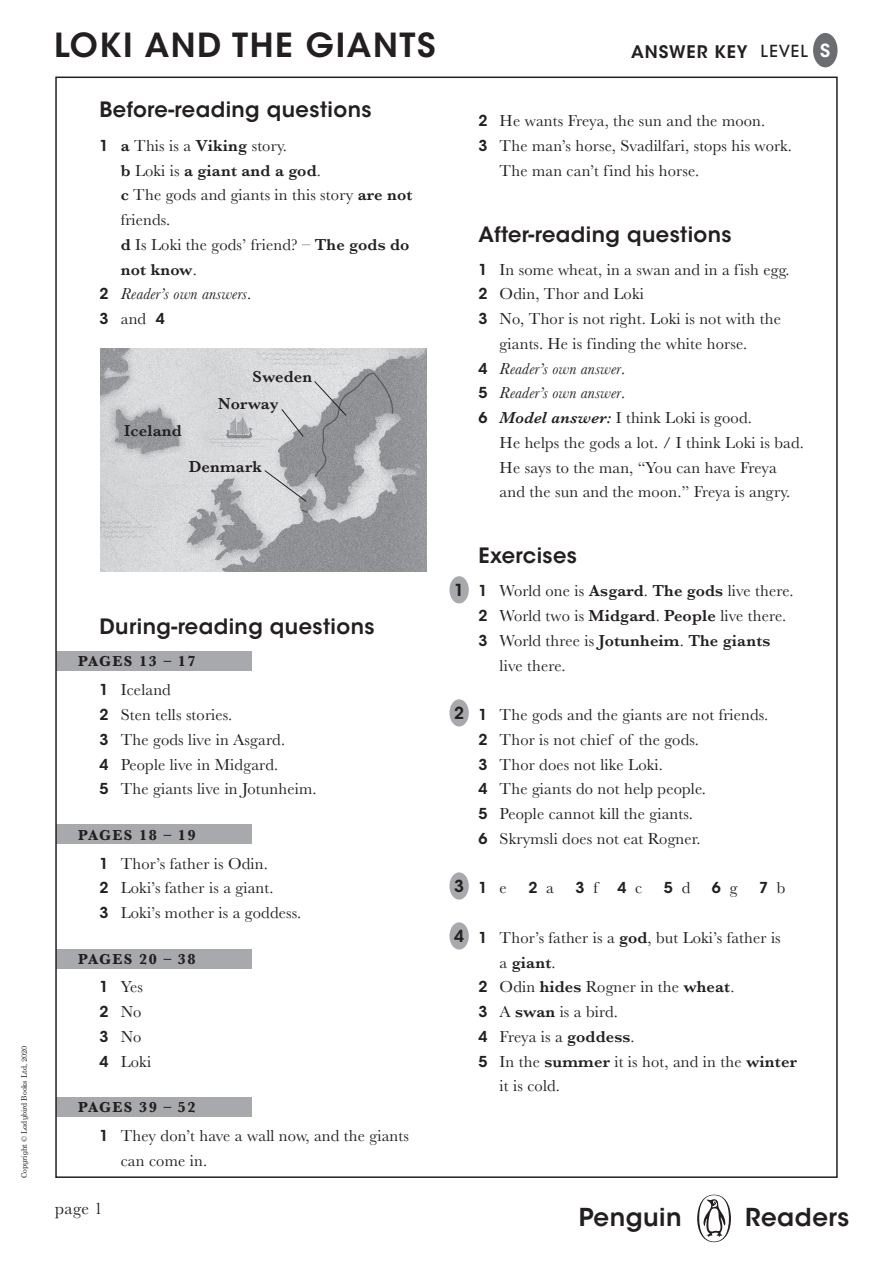
<style>
.page{position:relative;width:893px;height:1263px;background:#fff}
.page>*{position:absolute;margin:0;border:0;box-sizing:border-box;transform-origin:0 0}
.t1{font:600 33px "ITC Avant Garde Std";letter-spacing:.05em;color:#231f20}
.PenguinReaders{font:600 24.6px "ITC Avant Garde Std";letter-spacing:.02em;color:#231f20}
.Sub_Heads{font:600 21px "ITC Avant Garde Std";letter-spacing:.02em;color:#231f20}
.t2{font:600 17.25px "ITC Avant Garde Std";letter-spacing:.05em;color:#231f20}
.t3{font:17.25px "Baskerville";color:#231f20}
.body_text{font:16.5px/24.8px "Baskerville";letter-spacing:.01em;color:#231f20}
.body_text-2{font:italic 16.5px "Baskerville";letter-spacing:.01em;color:#231f20}
.label{font:600 16.5px "Baskerville";letter-spacing:.01em;color:#231f20}
.body_text-3{font:600 16.5px "Baskerville";letter-spacing:.01em;color:#231f20}
.t4{font:500 16.5px "ITC Avant Garde Std";letter-spacing:.05em;color:#231f20}
.circle_numbers{font:600 16.5px "ITC Avant Garde Std";color:#231f20}
.Chapters{font:700 15px "Baskerville";letter-spacing:.1em;color:#231f20}
.body_text-4{font:600 15px "ITC Avant Garde Std";color:#231f20}
.t5{font:7.5px "Century Schlbk Penguin Inf";color:#231f20}
.s1{font-weight:600;font-size:18px;color:#fff}
.s2{font-family:"ITC Avant Garde Std";font-weight:600;font-size:15px}
.s3{font-weight:600}
.s4{font-weight:400}
.s5{font-family:"ITC Avant Garde Std";font-weight:600;font-style:normal;font-size:15px}
.s6{font-style:normal}
.s7{font-weight:600;font-style:italic}
.s8{font-family:"Baskerville";font-weight:400;font-size:16.5px}
</style>
<div class="page">
<div style="left:813px;top:33px;width:24px;height:34px;background:#6c6d70;border-radius:50%"></div>
<img style="left:100px;top:349px;width:327px;height:223px">
<div style="left:56px;top:651px;width:196px;height:20px;background:#a8a9ad"></div>
<div style="left:56px;top:825px;width:196px;height:19px;background:#a8a9ad"></div>
<div style="left:56px;top:949px;width:196px;height:19px;background:#a8a9ad"></div>
<div style="left:56px;top:1097px;width:196px;height:19px;background:#a8a9ad"></div>
<div style="left:697px;top:1195px;width:34px;height:47px;background:#231f20;border-radius:50%"></div>
<svg style="left:699px;top:1195px;width:30px;height:46px"></svg>
<svg style="left:314px;top:380px;width:33px;height:36px"></svg>
<svg style="left:281px;top:408px;width:23px;height:30px"></svg>
<svg style="left:264px;top:469px;width:43px;height:33px"></svg>
<div style="left:449px;top:576px;width:20px;height:27px;background:#a8a9ad;border-radius:50%"></div>
<div style="left:449px;top:699px;width:20px;height:27px;background:#a8a9ad;border-radius:50%"></div>
<div style="left:449px;top:872px;width:20px;height:28px;background:#a8a9ad;border-radius:50%"></div>
<div style="left:449px;top:922px;width:20px;height:27px;background:#a8a9ad;border-radius:50%"></div>
<p class="t5" style="left:19px;top:1178px;width:134px;rotate:-90deg">Copyright © Ladybird Books Ltd, 2020</p>
<h1 class="t1" style="left:54px;top:24px;width:383px">LOKI AND THE GIANTS</h1>
<p class="t4" style="left:760px;top:41px;width:71px">LEVEL <span class="s1">S</span></p>
<p class="t2" style="left:631px;top:41px;width:118px">ANSWER KEY</p>
<p class="Sub_Heads" style="left:99px;top:96px;width:273px">Before-reading questions</p>
<p class="body_text" style="left:99px;top:133px;width:189px"><span class="s2">1</span> <span class="s3">a</span> This is a <span class="s3">Viking</span> story.</p>
<p class="body_text-3" style="left:121px;top:159px;width:202px">b <span class="s4">Loki is</span> a giant and a god<span class="s4">.</span></p>
<p class="body_text" style="left:121px;top:183px;width:293px"><span class="s3">c</span> The gods and giants in this story <span class="s3">are not </span>friends.</p>
<p class="body_text" style="left:121px;top:232px;width:290px"><span class="s3">d</span> Is Loki the gods’ friend? – <span class="s3">The gods do not know</span>.</p>
<p class="body_text-2" style="left:99px;top:283px;width:153px"><span class="s5">2</span> Reader’s own answers<span class="s6">.</span></p>
<p class="body_text" style="left:99px;top:307px;width:67px"><span class="s2">3</span> and <span class="s2">4</span></p>
<p class="label" style="left:252px;top:365px;width:61px">Sweden</p>
<p class="label" style="left:124px;top:419px;width:59px">Iceland</p>
<p class="label" style="left:218px;top:392px;width:62px">Norway</p>
<p class="label" style="left:189px;top:455px;width:75px">Denmark</p>
<p class="Sub_Heads" style="left:99px;top:613px;width:277px">During-reading questions</p>
<p class="Chapters" style="left:78px;top:651px;width:119px">PAGES 13 – 17</p>
<p class="body_text" style="left:99px;top:678px;width:73px"><span class="s2">1</span> Iceland</p>
<p class="body_text" style="left:99px;top:703px;width:134px"><span class="s2">2</span> Sten tells stories.</p>
<p class="body_text" style="left:99px;top:727px;width:187px"><span class="s2">3</span> The gods live in Asgard.</p>
<p class="body_text" style="left:99px;top:752px;width:180px"><span class="s2">4</span> People live in Midgard.</p>
<p class="body_text" style="left:99px;top:777px;width:219px"><span class="s2">5</span> The giants live in Jotunheim.</p>
<p class="Chapters" style="left:78px;top:824px;width:119px">PAGES 18 – 19</p>
<p class="body_text" style="left:99px;top:851px;width:170px"><span class="s2">1</span> Thor’s father is Odin.</p>
<p class="body_text" style="left:99px;top:876px;width:176px"><span class="s2">2</span> Loki’s father is a giant.</p>
<p class="body_text" style="left:99px;top:901px;width:203px"><span class="s2">3</span> Loki’s mother is a goddess.</p>
<p class="Chapters" style="left:78px;top:948px;width:119px">PAGES 20 – 38</p>
<p class="body_text" style="left:99px;top:975px;width:45px"><span class="s2">1</span> Yes</p>
<p class="body_text" style="left:99px;top:1000px;width:44px"><span class="s2">2</span> No</p>
<p class="body_text" style="left:99px;top:1024px;width:44px"><span class="s2">3</span> No</p>
<p class="body_text" style="left:99px;top:1049px;width:53px"><span class="s2">4</span> Loki</p>
<p class="Chapters" style="left:78px;top:1096px;width:119px">PAGES 39 – 52</p>
<p class="body_text" style="left:121px;top:1123px;width:290px;text-indent:-21px"><span class="s2">1</span> They don’t have a wall now, and the giants can come in.</p>
<p class="t3" style="left:55px;top:1197px;width:49px">page 1</p>
<p class="body_text" style="left:478px;top:109px;width:288px"><span class="s2">2</span> He wants Freya, the sun and the moon.</p>
<p class="body_text" style="left:500px;top:133px;width:294px;text-indent:-21px"><span class="s2">3</span> The man’s horse, Svadilfari, stops his work.<br>The man can’t find his horse.</p>
<p class="Sub_Heads" style="left:478px;top:221px;width:255px">After-reading questions</p>
<p class="body_text" style="left:478px;top:257px;width:313px"><span class="s2">1</span> In some wheat, in a swan and in a fish egg.</p>
<p class="body_text" style="left:478px;top:282px;width:167px"><span class="s2">2</span> Odin, Thor and Loki</p>
<p class="body_text" style="left:500px;top:307px;width:283px;text-indent:-21px"><span class="s2">3</span> No, Thor is not right. Loki is not with the giants. He is finding the white horse.</p>
<p class="body_text-2" style="left:478px;top:357px;width:148px"><span class="s5">4</span> Reader’s own answer<span class="s6">.</span></p>
<p class="body_text-2" style="left:478px;top:382px;width:148px"><span class="s5">5</span> Reader’s own answer<span class="s6">.</span></p>
<p class="body_text" style="left:500px;top:406px;width:306px;text-indent:-21px"><span class="s2">6</span> <span class="s7">Model answer:</span> I think Loki is good.<br>He helps the gods a lot. / I think Loki is bad.<br>He says to the man, “You can have Freya and the sun and the moon.” Freya is angry.</p>
<p class="circle_numbers" style="left:454px;top:579px;width:11px">1</p>
<p class="circle_numbers" style="left:454px;top:702px;width:11px">2</p>
<p class="circle_numbers" style="left:454px;top:875px;width:11px">3</p>
<p class="circle_numbers" style="left:454px;top:925px;width:11px">4</p>
<p class="Sub_Heads" style="left:478px;top:542px;width:100px">Exercises</p>
<p class="body_text" style="left:478px;top:579px;width:317px"><span class="s2">1</span> World one is <span class="s3">Asgard</span>. <span class="s3">The gods</span> live there.</p>
<p class="body_text" style="left:478px;top:604px;width:309px"><span class="s2">2</span> World two is <span class="s3">Midgard</span>. <span class="s3">People</span> live there.</p>
<p class="body_text" style="left:500px;top:628px;width:272px;text-indent:-21px"><span class="s2">3</span> World three is <span class="s3">Jotunheim</span>. <span class="s3">The giants </span>live there.</p>
<p class="body_text" style="left:478px;top:703px;width:292px"><span class="s2">1</span> The gods and the giants are not friends.</p>
<p class="body_text" style="left:478px;top:727px;width:222px"><span class="s2">2</span> Thor is not chief of the gods.</p>
<p class="body_text" style="left:478px;top:752px;width:186px"><span class="s2">3</span> Thor does not like Loki.</p>
<p class="body_text" style="left:478px;top:777px;width:229px"><span class="s2">4</span> The giants do not help people.</p>
<p class="body_text" style="left:478px;top:802px;width:216px"><span class="s2">5</span> People cannot kill the giants.</p>
<p class="body_text" style="left:478px;top:826px;width:224px"><span class="s2">6</span> Skrymsli does not eat Rogner.</p>
<p class="body_text-4" style="left:478px;top:878px;width:30px">1 <span class="s8">e</span></p>
<p class="body_text-4" style="left:528px;top:878px;width:27px">2 <span class="s8">a</span></p>
<p class="body_text-4" style="left:576px;top:878px;width:68px">3 <span class="s8">f</span> 4 <span class="s8">c</span></p>
<p class="body_text-4" style="left:664px;top:878px;width:28px">5 <span class="s8">d</span></p>
<p class="body_text-4" style="left:712px;top:878px;width:27px">6 <span class="s8">g</span></p>
<p class="body_text-4" style="left:759px;top:878px;width:28px">7 <span class="s8">b</span></p>
<p class="body_text" style="left:500px;top:925px;width:283px;text-indent:-21px"><span class="s2">1</span> Thor’s father is a <span class="s3">god</span>, but Loki’s father is a <span class="s3">giant</span>.</p>
<p class="body_text" style="left:478px;top:975px;width:258px"><span class="s2">2</span> Odin <span class="s3">hides</span> Rogner in the <span class="s3">wheat</span>.</p>
<p class="body_text" style="left:478px;top:1000px;width:141px"><span class="s2">3</span> A <span class="s3">swan</span> is a bird.</p>
<p class="body_text" style="left:478px;top:1024px;width:158px"><span class="s2">4</span> Freya is a <span class="s3">goddess</span>.</p>
<p class="body_text" style="left:500px;top:1049px;width:299px;text-indent:-21px"><span class="s2">5</span> In the <span class="s3">summer</span> it is hot, and in the <span class="s3">winter </span>it is cold.</p>
<p class="PenguinReaders" style="left:579px;top:1201px;width:104px">Penguin</p>
<p class="PenguinReaders" style="left:745px;top:1201px;width:106px">Readers</p>
</div>
